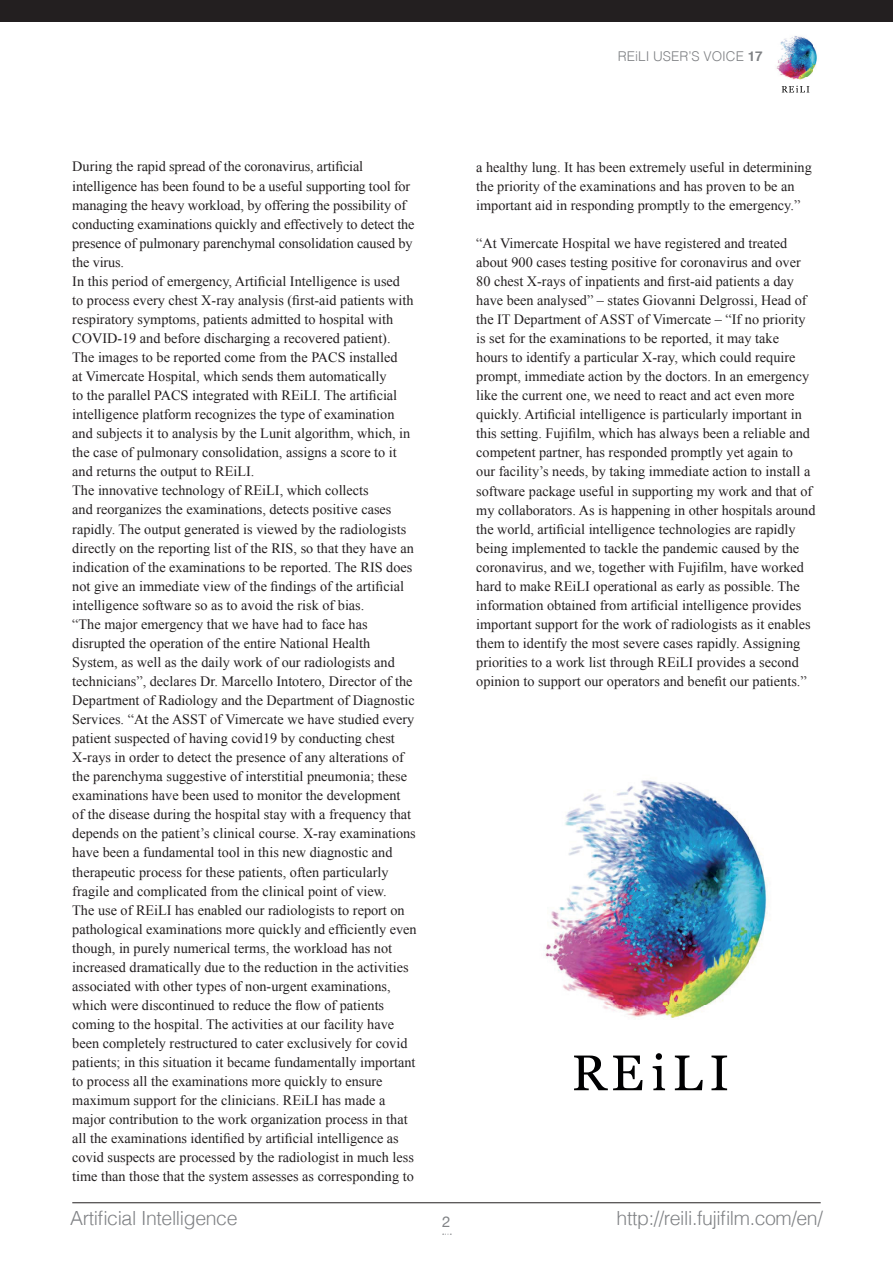
<style>
.page{position:relative;width:893px;height:1263px;background:#fff}
.page>*{position:absolute;margin:0;border:0;box-sizing:border-box;transform-origin:0 0}
.t1{font:300 19.5px "Helvetica";letter-spacing:-.02em;color:#808285}
.t2{font:15px "Helvetica Neue";color:#808285}
.t3{font:14.25px/19px "Times New Roman";color:#231f20}
.t4{font:300 13.5px "Helvetica";color:#808285}
.t5{font:11.4px "Koz Go Pr 6 N Regular 90 msp RKSJ H";color:#171419}
.s1{font-weight:700}
</style>
<div class="page">
<div style="left:0;top:0;width:893px;height:21px;background:#231f20"></div>
<hr style="left:72px;top:1202px;width:749px;height:1px;background:#231f20">
<img style="left:776px;top:36px;width:41px;height:44px">
<svg style="left:782px;top:86px;width:27px;height:6px"></svg>
<img style="left:545px;top:780px;width:223px;height:240px">
<svg style="left:574px;top:1055px;width:68px;height:35px"></svg>
<svg style="left:653px;top:1053px;width:12px;height:37px"></svg>
<svg style="left:675px;top:1055px;width:28px;height:35px"></svg>
<svg style="left:711px;top:1055px;width:16px;height:35px"></svg>
<p class="t4" style="left:618px;top:44px;width:146px">REiLI USER’S VOICE <span class="s1">17</span></p>
<p class="t3" style="left:72px;top:157px;width:346px">During the rapid spread of the coronavirus, artificial intelligence has been found to be a useful supporting tool for managing the heavy workload, by offering the possibility of conducting examinations quickly and effectively to detect the presence of pulmonary parenchymal consolidation caused by the virus.<br>In this period of emergency, Artificial Intelligence is used<br>to process every chest X-ray analysis (first-aid patients with respiratory symptoms, patients admitted to hospital with COVID-19 and before discharging a recovered patient).<br>The images to be reported come from the PACS installed<br>at Vimercate Hospital, which sends them automatically<br>to the parallel PACS integrated with REiLI. The artificial intelligence platform recognizes the type of examination and subjects it to analysis by the Lunit algorithm, which, in the case of pulmonary consolidation, assigns a score to it and returns the output to REiLI.<br>The innovative technology of REiLI, which collects<br>and reorganizes the examinations, detects positive cases rapidly. The output generated is viewed by the radiologists directly on the reporting list of the RIS, so that they have an indication of the examinations to be reported. The RIS does not give an immediate view of the findings of the artificial intelligence software so as to avoid the risk of bias.<br>“The major emergency that we have had to face has disrupted the operation of the entire National Health System, as well as the daily work of our radiologists and technicians”, declares Dr. Marcello Intotero, Director of the Department of Radiology and the Department of Diagnostic Services. “At the ASST of Vimercate we have studied every patient suspected of having covid19 by conducting chest X-rays in order to detect the presence of any alterations of the parenchyma suggestive of interstitial pneumonia; these examinations have been used to monitor the development<br>of the disease during the hospital stay with a frequency that depends on the patient’s clinical course. X-ray examinations have been a fundamental tool in this new diagnostic and therapeutic process for these patients, often particularly fragile and complicated from the clinical point of view.<br>The use of REiLI has enabled our radiologists to report on pathological examinations more quickly and efficiently even though, in purely numerical terms, the workload has not increased dramatically due to the reduction in the activities associated with other types of non-urgent examinations, which were discontinued to reduce the flow of patients coming to the hospital. The activities at our facility have been completely restructured to cater exclusively for covid patients; in this situation it became fundamentally important to process all the examinations more quickly to ensure maximum support for the clinicians. REiLI has made a major contribution to the work organization process in that all the examinations identified by artificial intelligence as covid suspects are processed by the radiologist in much less time than those that the system assesses as corresponding to</p>
<p class="t3" style="left:476px;top:157px;width:337px">a healthy lung. It has been extremely useful in determining the priority of the examinations and has proven to be an important aid in responding promptly to the emergency.”</p>
<p class="t3" style="left:476px;top:233px;width:341px">“At Vimercate Hospital we have registered and treated about 900 cases testing positive for coronavirus and over 80 chest X-rays of inpatients and first-aid patients a day have been analysed” – states Giovanni Delgrossi, Head of the IT Department of ASST of Vimercate – “If no priority is set for the examinations to be reported, it may take<br>hours to identify a particular X-ray, which could require prompt, immediate action by the doctors. In an emergency like the current one, we need to react and act even more quickly. Artificial intelligence is particularly important in this setting. Fujifilm, which has always been a reliable and competent partner, has responded promptly yet again to our facility’s needs, by taking immediate action to install a software package useful in supporting my work and that of my collaborators. As is happening in other hospitals around the world, artificial intelligence technologies are rapidly being implemented to tackle the pandemic caused by the coronavirus, and we, together with Fujifilm, have worked hard to make REiLI operational as early as possible. The information obtained from artificial intelligence provides important support for the work of radiologists as it enables them to identify the most severe cases rapidly. Assigning priorities to a work list through REiLI provides a second opinion to support our operators and benefit our patients.”</p>
<p class="t5" style="left:286px;top:694px;width:168px">Layout sample - Vertical position</p>
<h1 class="t1" style="left:70px;top:1201px;width:169px">Artificial Intelligence</h1>
<h1 class="t1" style="left:617px;top:1201px;width:208px">http://reili.fujifilm.com/en/</h1>
<p class="t2" style="left:442px;top:1210px;width:10px">2</p>
</div>
